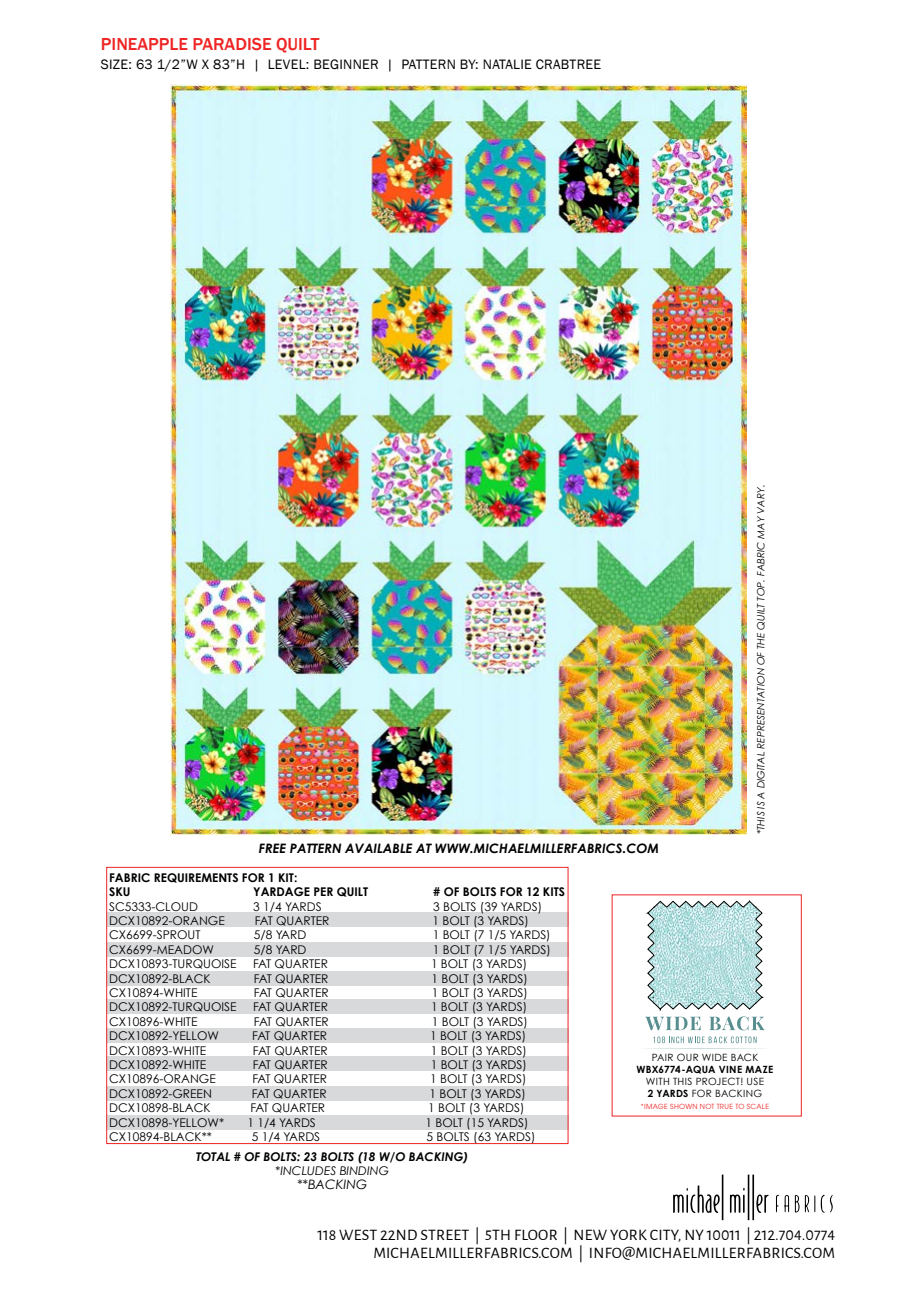
<style>
.page{position:relative;width:918px;height:1296px;background:#fff}
.page>*{position:absolute;margin:0;border:0;box-sizing:border-box;transform-origin:0 0}
.t1{font:500 17.8px "Franklin Gothic";color:#ee2524}
.t2{font:16px/18px "Alegreya Sans";letter-spacing:.02em;color:#000;text-align:right}
.t3{font:14px "Franklin Gothic";letter-spacing:.02em;color:#000}
.t4{font:italic 700 13px "Century Gothic";color:#000}
.t5{font:italic 13px "Century Gothic";color:#000}
.t6{font:12px "Century Gothic";color:#000}
.t7{font:700 12px/14.4px "Century Gothic";color:#000}
.t8{font:italic 700 12px "Century Gothic";color:#000}
.t9{font:italic 12px "Century Gothic";color:#000}
.t10{font:italic 10px "Century Gothic";color:#000}
.t11{font:10px/12px "Century Gothic";letter-spacing:.035em;color:#000}
.t12{font:700 10px "Century Gothic";letter-spacing:.03em;color:#000}
.t13{font:7px "ITC Avant Garde Pro";letter-spacing:.045em;color:#ee2524}
.s1{font-weight:700}
</style>
<div class="page">
<div style="left:107px;top:1086px;width:462px;height:15px;background:#d7d9da"></div>
<div style="left:107px;top:1115px;width:462px;height:15px;background:#d7d9da"></div>
<div style="left:107px;top:913px;width:462px;height:14px;background:#d7d9da"></div>
<div style="left:107px;top:942px;width:462px;height:15px;background:#d7d9da"></div>
<div style="left:107px;top:971px;width:462px;height:15px;background:#d7d9da"></div>
<div style="left:107px;top:1000px;width:462px;height:14px;background:#d7d9da"></div>
<div style="left:107px;top:1029px;width:462px;height:14px;background:#d7d9da"></div>
<div style="left:107px;top:1056px;width:462px;height:15px;background:#d7d9da"></div>
<svg style="left:776px;top:1195px;width:13px;height:17px"></svg>
<svg style="left:821px;top:1195px;width:12px;height:18px"></svg>
<svg style="left:795px;top:1195px;width:20px;height:18px"></svg>
<svg style="left:673px;top:1175px;width:50px;height:45px"></svg>
<svg style="left:730px;top:1175px;width:39px;height:45px"></svg>
<div style="left:106px;top:867px;width:463px;height:277px;border:1px solid #ee2524"></div>
<img style="left:171px;top:85px;width:576px;height:749px">
<svg style="left:647px;top:901px;width:116px;height:109px;background:#b9d9da"></svg>
<svg style="left:645px;top:1017px;width:56px;height:13px"></svg>
<svg style="left:709px;top:1016px;width:56px;height:14px"></svg>
<svg style="left:653px;top:1037px;width:104px;height:6px"></svg>
<h1 class="t1" style="left:101px;top:33px;width:220px">PINEAPPLE PARADISE QUILT</h1>
<p class="t3" style="left:101px;top:55px;width:502px">SIZE: 63 1/2”W X 83”H | LEVEL: BEGINNER | PATTERN BY: NATALIE CRABTREE</p>
<p class="t4" style="left:259px;top:840px;width:402px">FREE PATTERN AVAILABLE AT WWW.MICHAELMILLERFABRICS.COM</p>
<p class="t7" style="left:109px;top:870px;width:190px">FABRIC REQUIREMENTS FOR 1 KIT:<br>SKU</p>
<p class="t7" style="left:253px;top:884px;width:116px">YARDAGE PER QUILT</p>
<p class="t7" style="left:433px;top:884px;width:133px"># OF BOLTS FOR 12 KITS</p>
<p class="t10" style="left:755px;top:834px;width:351px;rotate:-90deg">*THIS IS A DIGITAL REPRESENTATION OF THE QUILT TOP. FABRIC MAY VARY.</p>
<p class="t6" style="left:109px;top:899px;width:90px">SC5333-CLOUD</p>
<p class="t6" style="left:253px;top:899px;width:70px">3 1/4 YARDS</p>
<p class="t6" style="left:433px;top:899px;width:110px">3 BOLTS (39 YARDS)</p>
<p class="t6" style="left:109px;top:913px;width:117px">DCX10892-ORANGE</p>
<p class="t6" style="left:255px;top:913px;width:76px">FAT QUARTER</p>
<p class="t6" style="left:433px;top:913px;width:98px">1 BOLT (3 YARDS)</p>
<p class="t6" style="left:109px;top:928px;width:93px">CX6699-SPROUT</p>
<p class="t6" style="left:254px;top:928px;width:54px">5/8 YARD</p>
<p class="t6" style="left:433px;top:928px;width:120px">1 BOLT (7 1/5 YARDS)</p>
<p class="t6" style="left:109px;top:942px;width:106px">CX6699-MEADOW</p>
<p class="t6" style="left:254px;top:942px;width:54px">5/8 YARD</p>
<p class="t6" style="left:433px;top:942px;width:120px">1 BOLT (7 1/5 YARDS)</p>
<p class="t6" style="left:109px;top:956px;width:129px">DCX10893-TURQUOISE</p>
<p class="t6" style="left:253px;top:956px;width:76px">FAT QUARTER</p>
<p class="t6" style="left:431px;top:956px;width:98px">1 BOLT (3 YARDS)</p>
<p class="t6" style="left:109px;top:971px;width:103px">DCX10892-BLACK</p>
<p class="t6" style="left:254px;top:971px;width:76px">FAT QUARTER</p>
<p class="t6" style="left:432px;top:971px;width:98px">1 BOLT (3 YARDS)</p>
<p class="t6" style="left:109px;top:985px;width:90px">CX10894-WHITE</p>
<p class="t6" style="left:254px;top:985px;width:76px">FAT QUARTER</p>
<p class="t6" style="left:432px;top:985px;width:98px">1 BOLT (3 YARDS)</p>
<p class="t6" style="left:109px;top:1000px;width:129px">DCX10892-TURQUOISE</p>
<p class="t6" style="left:253px;top:1000px;width:76px">FAT QUARTER</p>
<p class="t6" style="left:431px;top:1000px;width:98px">1 BOLT (3 YARDS)</p>
<p class="t6" style="left:109px;top:1014px;width:90px">CX10896-WHITE</p>
<p class="t6" style="left:254px;top:1014px;width:76px">FAT QUARTER</p>
<p class="t6" style="left:432px;top:1014px;width:98px">1 BOLT (3 YARDS)</p>
<p class="t6" style="left:109px;top:1028px;width:111px">DCX10892-YELLOW</p>
<p class="t6" style="left:252px;top:1028px;width:76px">FAT QUARTER</p>
<p class="t6" style="left:430px;top:1028px;width:98px">1 BOLT (3 YARDS)</p>
<p class="t6" style="left:109px;top:1043px;width:99px">DCX10893-WHITE</p>
<p class="t6" style="left:253px;top:1043px;width:76px">FAT QUARTER</p>
<p class="t6" style="left:431px;top:1043px;width:98px">1 BOLT (3 YARDS)</p>
<p class="t6" style="left:109px;top:1057px;width:99px">DCX10892-WHITE</p>
<p class="t6" style="left:253px;top:1057px;width:76px">FAT QUARTER</p>
<p class="t6" style="left:431px;top:1057px;width:98px">1 BOLT (3 YARDS)</p>
<p class="t6" style="left:109px;top:1072px;width:108px">CX10896-ORANGE</p>
<p class="t6" style="left:252px;top:1072px;width:76px">FAT QUARTER</p>
<p class="t6" style="left:430px;top:1072px;width:98px">1 BOLT (3 YARDS)</p>
<p class="t6" style="left:109px;top:1086px;width:104px">DCX10892-GREEN</p>
<p class="t6" style="left:252px;top:1086px;width:76px">FAT QUARTER</p>
<p class="t6" style="left:430px;top:1086px;width:98px">1 BOLT (3 YARDS)</p>
<p class="t6" style="left:109px;top:1100px;width:103px">DCX10898-BLACK</p>
<p class="t6" style="left:250px;top:1100px;width:76px">FAT QUARTER</p>
<p class="t6" style="left:428px;top:1100px;width:98px">1 BOLT (3 YARDS)</p>
<p class="t6" style="left:109px;top:1115px;width:116px">DCX10898-YELLOW*</p>
<p class="t6" style="left:247px;top:1115px;width:70px">1 1/4 YARDS</p>
<p class="t6" style="left:426px;top:1115px;width:104px">1 BOLT (15 YARDS)</p>
<p class="t6" style="left:109px;top:1129px;width:104px">CX10894-BLACK**</p>
<p class="t6" style="left:252px;top:1129px;width:70px">5 1/4 YARDS</p>
<p class="t6" style="left:427px;top:1129px;width:110px">5 BOLTS (63 YARDS)</p>
<p class="t8" style="left:196px;top:1149px;width:274px">TOTAL # OF BOLTS: 23 BOLTS (18 W/O BACKING)</p>
<p class="t9" style="left:275px;top:1163px;width:115px">*INCLUDES BINDING</p>
<p class="t5" style="left:297px;top:1176px;width:72px">**BACKING</p>
<h2 class="t2" style="left:317px;top:1225px;width:519px">118 WEST 22ND STREET | 5TH FLOOR | NEW YORK CITY, NY 10011 | 212.704.0774<br>MICHAELMILLERFABRICS.COM | INFO@MICHAELMILLERFABRICS.COM</h2>
<p class="t11" style="left:652px;top:1052px;width:108px">PAIR OUR WIDE BACK</p>
<p class="t12" style="left:637px;top:1063px;width:138px">WBX6774-AQUA VINE MAZE</p>
<p class="t11" style="left:646px;top:1076px;width:120px">WITH THIS PROJECT! USE<br><span class="s1">2 YARDS</span> FOR BACKING</p>
<p class="t13" style="left:641px;top:1102px;width:130px">*IMAGE SHOWN NOT TRUE TO SCALE</p>
</div>
